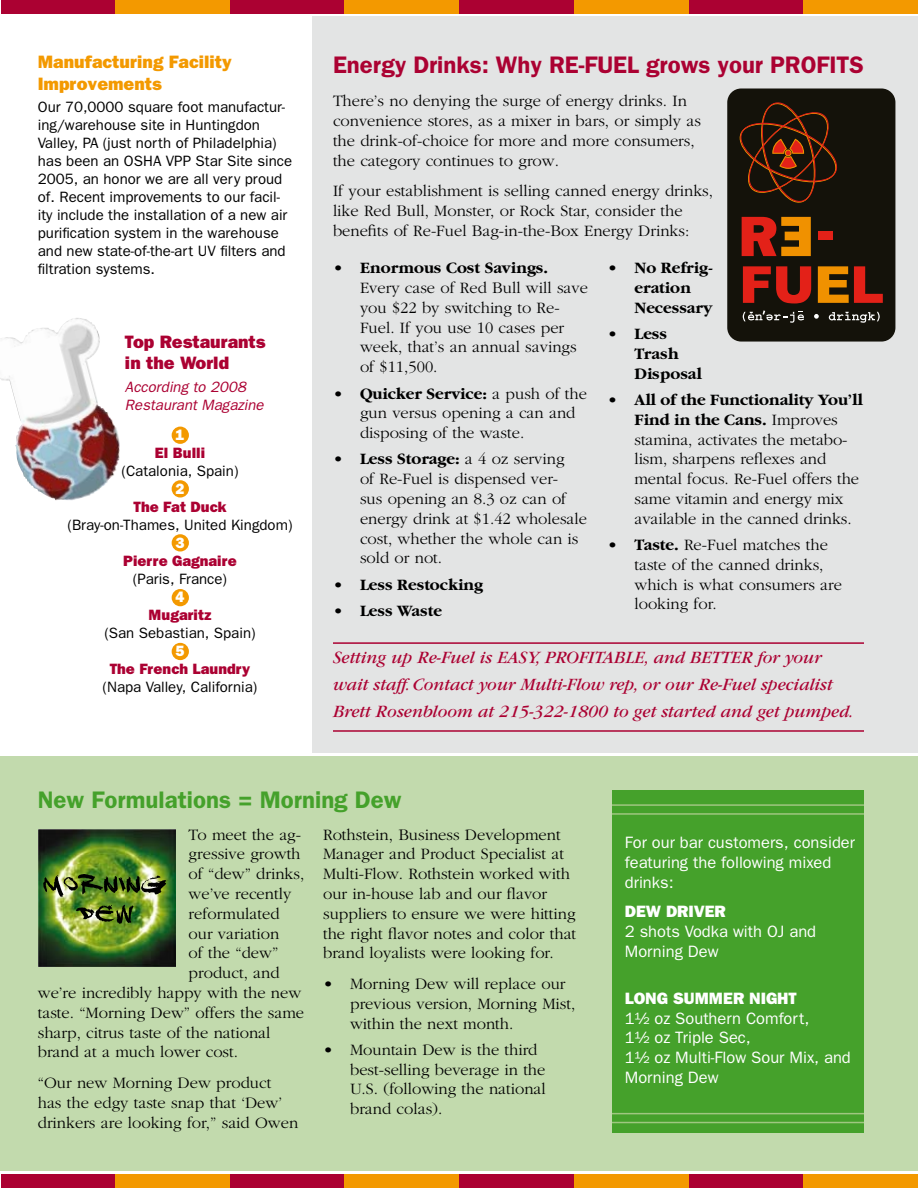
<style>
.page{position:relative;width:918px;height:1188px;background:#fff}
.page>*{position:absolute;margin:0;border:0;box-sizing:border-box;transform-origin:0 0}
.t1{font:600 24px "Franklin Gothic";color:#ab0132}
.t2{font:600 24px "Franklin Gothic";color:#45a12b}
.t3{font:italic 18px/27px "Garamond";color:#ab0132}
.t4{font:800 18px/21.6px "Franklin Gothic";color:#f39900}
.t5{font:800 18px/21.6px "Franklin Gothic";color:#ab0132}
.t6{font:300 16.5px/19.8px "Garamond";color:#000}
.t7{font:16.5px/19.8px "Franklin Gothic";color:#fff}
.t8{font:700 16.5px/19.8px "Garamond";color:#000}
.t9{font:800 16.5px "Franklin Gothic";color:#fff}
.t10{font:15px/18px "Franklin Gothic";color:#000}
.t11{font:800 15px "Franklin Gothic";color:#ab0132}
.t12{font:italic 15px/18px "Franklin Gothic";color:#ab0132}
.t13{font:800 15px "Franklin Gothic";color:#fff}
.s1{font-weight:300}
.s2{font-weight:700}
</style>
<div class="page">
<div style="left:312px;top:16px;width:606px;height:737px;background:#e3e4e4"></div>
<div style="left:1px;top:1174px;width:115px;height:14px;background:#ab0132"></div>
<div style="left:115px;top:1174px;width:115px;height:14px;background:#f39900"></div>
<div style="left:230px;top:1174px;width:115px;height:14px;background:#ab0132"></div>
<div style="left:345px;top:1174px;width:115px;height:14px;background:#f39900"></div>
<div style="left:460px;top:1174px;width:115px;height:14px;background:#ab0132"></div>
<div style="left:574px;top:1174px;width:115px;height:14px;background:#f39900"></div>
<div style="left:689px;top:1174px;width:115px;height:14px;background:#ab0132"></div>
<div style="left:803px;top:1174px;width:115px;height:14px;background:#f39900"></div>
<div style="left:1px;top:0;width:115px;height:14px;background:#ab0132"></div>
<div style="left:115px;top:0;width:115px;height:14px;background:#f39900"></div>
<div style="left:230px;top:0;width:115px;height:14px;background:#ab0132"></div>
<div style="left:345px;top:0;width:115px;height:14px;background:#f39900"></div>
<div style="left:460px;top:0;width:115px;height:14px;background:#ab0132"></div>
<div style="left:574px;top:0;width:115px;height:14px;background:#f39900"></div>
<div style="left:689px;top:0;width:115px;height:14px;background:#ab0132"></div>
<div style="left:803px;top:0;width:115px;height:14px;background:#f39900"></div>
<img style="left:0;top:318px;width:120px;height:183px">
<div style="left:172px;top:427px;width:17px;height:17px;background:#f39900;border-radius:50%"></div>
<div style="left:172px;top:480px;width:17px;height:18px;background:#f39900;border-radius:50%"></div>
<div style="left:172px;top:534px;width:17px;height:18px;background:#f39900;border-radius:50%"></div>
<div style="left:172px;top:589px;width:17px;height:17px;background:#f39900;border-radius:50%"></div>
<div style="left:172px;top:643px;width:17px;height:17px;background:#f39900;border-radius:50%"></div>
<div style="left:727px;top:88px;width:168px;height:254px;background:#14120a;border-radius:14px"></div>
<svg style="left:814px;top:314px;width:5px;height:5px"></svg>
<svg style="left:829px;top:312px;width:51px;height:11px"></svg>
<svg style="left:743px;top:310px;width:61px;height:13px"></svg>
<svg style="left:743px;top:266px;width:68px;height:37px"></svg>
<svg style="left:818px;top:266px;width:65px;height:37px"></svg>
<svg style="left:739px;top:102px;width:99px;height:101px"></svg>
<div style="left:818px;top:232px;width:14px;height:8px;background:#e32118"></div>
<svg style="left:742px;top:217px;width:69px;height:39px"></svg>
<div style="left:0;top:756px;width:918px;height:414px;background:#c2daad"></div>
<img style="left:38px;top:829px;width:137px;height:137px">
<img style="left:43px;top:874px;width:123px;height:23px">
<svg style="left:76px;top:905px;width:58px;height:19px"></svg>
<div style="left:612px;top:790px;width:252px;height:343px;background:#45a12b"></div>
<hr style="left:612px;top:804px;width:252px;height:2px;background:#9fc680">
<hr style="left:612px;top:813px;width:252px;height:2px;background:#9fc680">
<hr style="left:612px;top:1113px;width:252px;height:1px;background:#9fc680">
<hr style="left:612px;top:1122px;width:252px;height:1px;background:#9fc680">
<hr style="left:333px;top:642px;width:531px;height:2px;background:#ab0132">
<hr style="left:333px;top:730px;width:531px;height:2px;background:#ab0132">
<p class="t4" style="left:38px;top:51px;width:196px">Manufacturing Facility<br>Improvements</p>
<p class="t10" style="left:38px;top:98px;width:256px">Our 70,0000 square foot manufactur&shy;ing/warehouse site in Huntingdon Valley, PA (just north of Philadelphia) has been an OSHA VPP Star Site since 2005, an honor we are all very proud of. Recent improvements to our facil&shy;ity include the installation of a new air purification system in the warehouse and new state-of-the-art UV filters and filtration systems.</p>
<p class="t5" style="left:125px;top:330px;width:142px">Top Restaurants in the World</p>
<p class="t12" style="left:125px;top:377px;width:140px">According to 2008<br>Restaurant Magazine</p>
<p class="t13" style="left:176px;top:426px;width:10px">1</p>
<p class="t11" style="left:155px;top:444px;width:52px">El Bulli</p>
<p class="t10" style="left:122px;top:462px;width:118px">(Catalonia, Spain)</p>
<p class="t13" style="left:176px;top:480px;width:10px">2</p>
<p class="t11" style="left:134px;top:498px;width:94px">The Fat Duck</p>
<p class="t10" style="left:68px;top:516px;width:227px">(Bray-on-Thames, United Kingdom)</p>
<p class="t13" style="left:176px;top:534px;width:10px">3</p>
<p class="t11" style="left:123px;top:552px;width:115px">Pierre Gagnaire</p>
<p class="t10" style="left:133px;top:570px;width:96px">(Paris, France)</p>
<p class="t13" style="left:176px;top:588px;width:10px">4</p>
<p class="t11" style="left:149px;top:606px;width:64px">Mugaritz</p>
<p class="t10" style="left:104px;top:624px;width:153px">(San Sebastian, Spain)</p>
<p class="t13" style="left:176px;top:642px;width:10px">5</p>
<p class="t11" style="left:110px;top:660px;width:142px">The French Laundry</p>
<p class="t10" style="left:103px;top:678px;width:156px">(Napa Valley, California)</p>
<h1 class="t1" style="left:333px;top:51px;width:532px">Energy Drinks: Why RE-FUEL grows your PROFITS</h1>
<p class="t6" style="left:333px;top:91px;width:369px">There’s no denying the surge of energy drinks. In convenience stores, as a mixer in bars, or simply as the drink-of-choice for more and more consumers, the category continues to grow.</p>
<p class="t6" style="left:333px;top:181px;width:382px">If your establishment is selling canned energy drinks, like Red Bull, Monster, or Rock Star, consider the benefits of Re-Fuel Bag-in-the-Box Energy Drinks:</p>
<p class="t8" style="left:634px;top:258px;width:80px;text-indent:-27px"><span class="s1">•</span> No Refrig&shy;eration<br>Necessary</p>
<p class="t8" style="left:634px;top:324px;width:69px;text-indent:-27px"><span class="s1">•</span> Less<br>Trash<br>Disposal</p>
<p class="t6" style="left:634px;top:390px;width:230px;text-indent:-27px">• <span class="s2">All of the Functionality You’ll<br>Find in the Cans.</span> Improves stamina, activates the metabo&shy;lism, sharpens reflexes and mental focus. Re-Fuel offers the same vitamin and energy mix available in the canned drinks.</p>
<p class="t6" style="left:634px;top:535px;width:209px;text-indent:-27px">• <span class="s2">Taste.</span> Re-Fuel matches the taste of the canned drinks, which is what consumers are looking for.</p>
<p class="t3" style="left:333px;top:644px;width:522px">Setting up Re-Fuel is EASY, PROFITABLE, and BETTER for your wait staff. Contact your Multi-Flow rep, or our Re-Fuel specialist<br>Brett Rosenbloom at 215-322-1800 to get started and get pumped.</p>
<p class="t6" style="left:360px;top:258px;width:230px;text-indent:-27px">• <span class="s2">Enormous Cost Savings.<br></span>Every case of Red Bull will save you $22 by switching to Re-<br>Fuel. If you use 10 cases per week, that’s an annual savings of $11,500.</p>
<p class="t6" style="left:360px;top:384px;width:229px;text-indent:-27px">• <span class="s2">Quicker Service:</span> a push of the gun versus opening a can and disposing of the waste.</p>
<p class="t6" style="left:360px;top:449px;width:229px;text-indent:-27px">• <span class="s2">Less Storage:</span> a 4 oz serving<br>of Re-Fuel is dispensed ver-<br>sus opening an 8.3 oz can of energy drink at $1.42 wholesale cost, whether the whole can is sold or not.</p>
<p class="t8" style="left:333px;top:574px;width:152px"><span class="s1">•</span> Less Restocking</p>
<p class="t8" style="left:333px;top:601px;width:110px"><span class="s1">•</span> Less Waste</p>
<h1 class="t2" style="left:38px;top:785px;width:365px">New Formulations = Morning Dew</h1>
<p class="t6" style="left:189px;top:825px;width:114px">To meet the ag-</p>
<p class="t6" style="left:189px;top:844px;width:113px">gressive growth</p>
<p class="t6" style="left:189px;top:864px;width:117px">of “dew” drinks,</p>
<p class="t6" style="left:189px;top:884px;width:104px">we’ve recently</p>
<p class="t6" style="left:189px;top:904px;width:93px">reformulated</p>
<p class="t6" style="left:189px;top:924px;width:92px">our variation</p>
<p class="t6" style="left:189px;top:943px;width:91px">of the “dew”</p>
<p class="t6" style="left:189px;top:963px;width:93px">product, and</p>
<p class="t6" style="left:38px;top:983px;width:265px">we’re incredibly happy with the new</p>
<p class="t6" style="left:38px;top:1003px;width:268px">taste. “Morning Dew” offers the same</p>
<p class="t6" style="left:38px;top:1023px;width:234px">sharp, citrus taste of the national</p>
<p class="t6" style="left:38px;top:1042px;width:202px">brand at a much lower cost.</p>
<p class="t6" style="left:38px;top:1073px;width:262px">“Our new Morning Dew product has the edgy taste snap that ‘Dew’ drinkers are looking for,” said Owen</p>
<p class="t6" style="left:323px;top:825px;width:255px">Rothstein, Business Development Manager and Product Specialist at Multi-Flow. Rothstein worked with our in-house lab and our flavor suppliers to ensure we were hitting the right flavor notes and color that brand loyalists were looking for.</p>
<p class="t6" style="left:350px;top:974px;width:227px;text-indent:-27px">• Morning Dew will replace our previous version, Morning Mist, within the next month.</p>
<p class="t6" style="left:350px;top:1040px;width:197px;text-indent:-27px">• Mountain Dew is the third best-selling beverage in the<br>U.S. (following the national brand colas).</p>
<p class="t7" style="left:625px;top:832px;width:232px">For our bar customers, consider featuring the following mixed drinks:</p>
<p class="t9" style="left:625px;top:902px;width:102px">DEW DRIVER</p>
<p class="t7" style="left:625px;top:921px;width:193px">2 shots Vodka with OJ and<br>Morning Dew</p>
<p class="t9" style="left:625px;top:988px;width:173px">LONG SUMMER NIGHT</p>
<p class="t7" style="left:625px;top:1008px;width:228px">1½ oz Southern Comfort,<br>1½ oz Triple Sec,<br>1½ oz Multi-Flow Sour Mix, and<br>Morning Dew</p>
</div>
